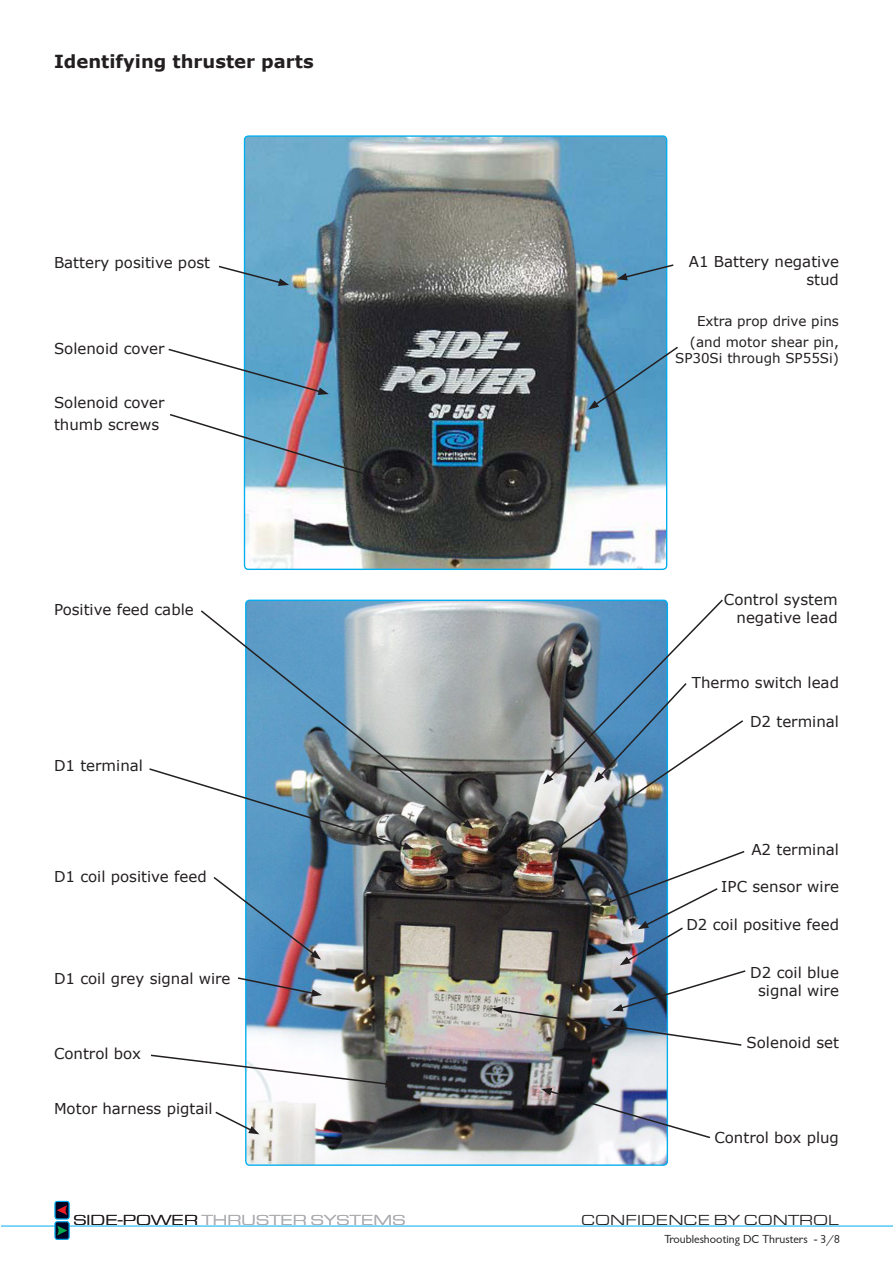
<style>
.page{position:relative;width:893px;height:1263px;background:#fff}
.page>*{position:absolute;margin:0;border:0;box-sizing:border-box;transform-origin:0 0}
.t1{font:700 18px "Verdana";color:#231f20}
.t2{font:15px/18px "Verdana";color:#231f20;text-align:right}
.t3{font:15px "Eurostile Extended";color:#acadb1}
.t4{font:15px "Eurostile Extended";color:#231f20}
.t5{font:13.5px/16.2px "Verdana";color:#231f20;text-align:right}
.t6{font:12px "Garrison Sans";color:#231f20}
.s1{color:#231f20}
</style>
<div class="page">
<hr style="left:1px;top:1226px;width:892px;height:1px;background:#00aeef">
<div style="left:55px;top:1201px;width:14px;height:18px;background:#000424;border-radius:2px"></div>
<div style="left:55px;top:1201px;width:14px;height:18px;border:1px solid #00aeef;border-radius:2px"></div>
<svg style="left:57px;top:1205px;width:10px;height:10px"></svg>
<div style="left:55px;top:1222px;width:14px;height:17px;background:#000424;border-radius:2px"></div>
<div style="left:55px;top:1221px;width:14px;height:18px;border:1px solid #00aeef;border-radius:2px"></div>
<svg style="left:57px;top:1225px;width:10px;height:10px"></svg>
<img style="left:244px;top:136px;width:423px;height:433px">
<img style="left:246px;top:600px;width:420px;height:564px">
<svg style="left:219px;top:265px;width:70px;height:21px"></svg>
<svg style="left:617px;top:263px;width:57px;height:17px"></svg>
<svg style="left:588px;top:345px;width:90px;height:65px;background:#5f95b4"></svg>
<svg style="left:168px;top:348px;width:161px;height:47px"></svg>
<svg style="left:170px;top:413px;width:225px;height:71px"></svg>
<svg style="left:201px;top:609px;width:268px;height:217px"></svg>
<svg style="left:463px;top:820px;width:10px;height:9px"></svg>
<svg style="left:149px;top:767px;width:265px;height:83px"></svg>
<svg style="left:213px;top:875px;width:108px;height:85px"></svg>
<svg style="left:238px;top:976px;width:84px;height:21px;background:#7086a7"></svg>
<svg style="left:150px;top:1054px;width:246px;height:33px"></svg>
<img style="left:541px;top:1088px;width:169px;height:51px">
<img style="left:492px;top:599px;width:254px;height:448px">
<svg style="left:215px;top:1110px;width:44px;height:24px"></svg>
<p class="t1" style="left:54px;top:48px;width:261px">Identifying thruster parts</p>
<p class="t2" style="left:54px;top:253px;width:158px">Battery positive post</p>
<p class="t2" style="left:54px;top:339px;width:112px">Solenoid cover</p>
<p class="t2" style="left:54px;top:393px;width:112px">Solenoid cover</p>
<p class="t2" style="left:54px;top:415px;width:107px">thumb screws</p>
<p class="t2" style="left:54px;top:600px;width:141px">Positive feed cable</p>
<p class="t2" style="left:54px;top:756px;width:90px">D1 terminal</p>
<p class="t2" style="left:54px;top:867px;width:154px">D1 coil positive feed</p>
<p class="t2" style="left:54px;top:969px;width:178px">D1 coil grey signal wire</p>
<p class="t2" style="left:54px;top:1044px;width:89px">Control box</p>
<p class="t2" style="left:54px;top:1100px;width:160px">Motor harness pigtail</p>
<p class="t2" style="left:689px;top:253px;width:152px">A1 Battery negative stud</p>
<p class="t5" style="left:697px;top:313px;width:143px">Extra prop drive pins</p>
<p class="t5" style="left:675px;top:334px;width:165px">(and motor shear pin,<br>SP30Si through SP55Si)</p>
<p class="t2" style="left:724px;top:591px;width:115px">Control system negative lead</p>
<p class="t2" style="left:692px;top:673px;width:149px">Thermo switch lead</p>
<p class="t2" style="left:750px;top:713px;width:90px">D2 terminal</p>
<p class="t2" style="left:751px;top:840px;width:89px">A2 terminal</p>
<p class="t2" style="left:721px;top:877px;width:119px">IPC sensor wire</p>
<p class="t2" style="left:686px;top:915px;width:154px">D2 coil positive feed</p>
<p class="t2" style="left:750px;top:963px;width:90px;text-align:center">D2 coil blue signal wire</p>
<p class="t2" style="left:747px;top:1034px;width:94px">Solenoid set</p>
<p class="t2" style="left:714px;top:1128px;width:126px">Control box plug</p>
<p class="t3" style="left:73px;top:1212px;width:334px"><span class="s1">SIDE-POWER</span> THRUSTER SYSTEMS</p>
<p class="t4" style="left:581px;top:1212px;width:259px">CONFIDENCE BY CONTROL</p>
<p class="t6" style="left:664px;top:1232px;width:177px">Troubleshooting DC Thrusters - 3/8</p>
</div>
